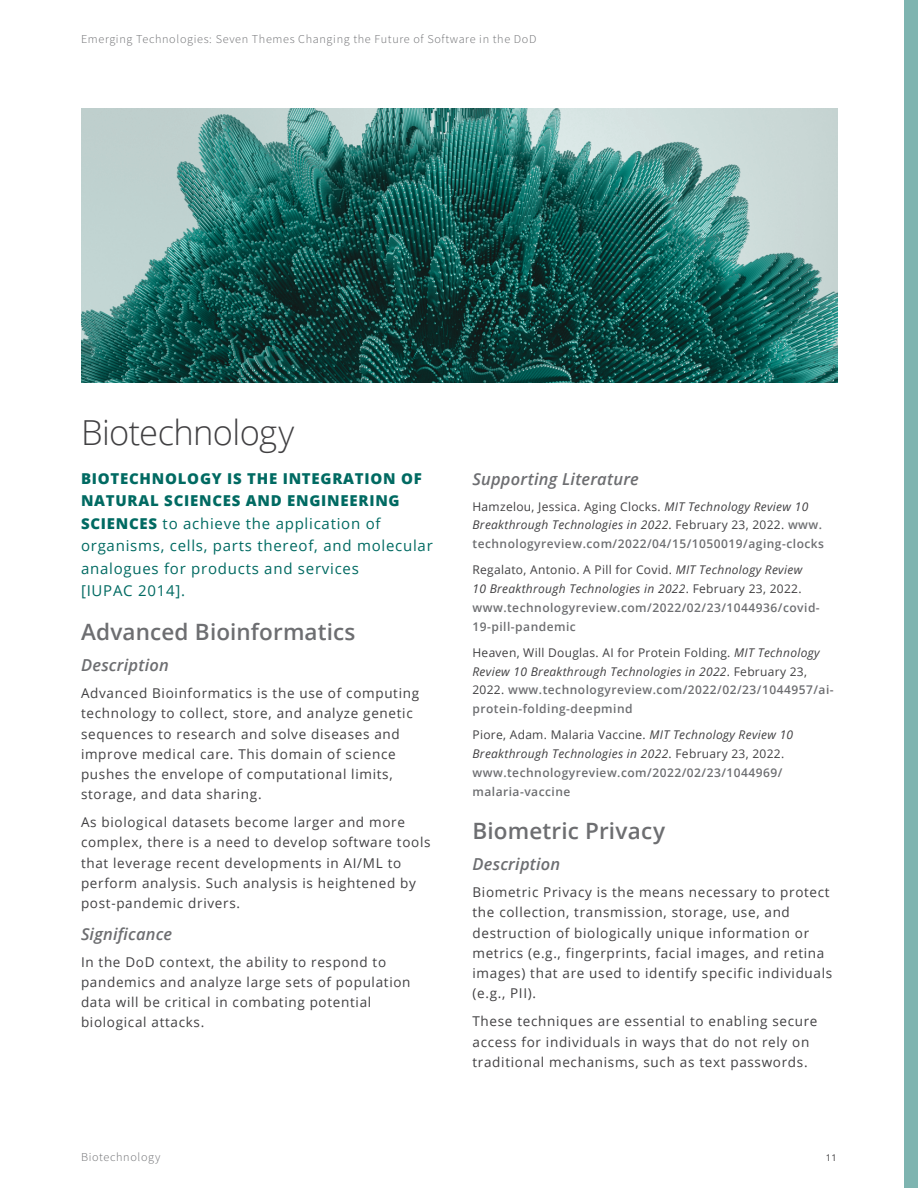
<style>
.page{position:relative;width:918px;height:1188px;background:#fff}
.page>*{position:absolute;margin:0;border:0;box-sizing:border-box;transform-origin:0 0}
.t1{font:300 34.5px "Open Sans";letter-spacing:-.02em;color:#414042}
.t2{font:600 22.5px "Open Sans";letter-spacing:.005em;color:#6d6e71}
.t3{font:italic 600 16.5px "Open Sans";letter-spacing:.01em;color:#6d6e71}
.t4{font:15px/22.5px "Open Sans";letter-spacing:.05em;color:#006a62}
.t5{font:13.5px/20.2px "Open Sans";letter-spacing:.05em;color:#414042}
.t6{font:600 12px/18.8px "Open Sans";letter-spacing:.04em;color:#6d6e71}
.t7{font:12px "Source Sans Variable";letter-spacing:.05em;color:#6d6e71}
.t8{font:9.3px "Open Sans";color:#414042}
.s1{font-weight:800}
.s2{font-weight:400;color:#414042}
.s3{font-weight:400;font-style:italic;color:#414042}
</style>
<div class="page">
<div style="left:904px;top:0;width:14px;height:1188px;background:#7eb4b0"></div>
<svg style="left:81px;top:108px;width:756px;height:275px;background:#417975"></svg>
<p class="t7" style="left:81px;top:32px;width:457px">Emerging Technologies: Seven Themes Changing the Future of Software in the DoD</p>
<h1 class="t1" style="left:81px;top:409px;width:215px">Biotechnology</h1>
<p class="t4" style="left:81px;top:467px;width:353px"><span class="s1">BIOTECHNOLOGY IS THE INTEGRATION OF NATURAL SCIENCES AND ENGINEERING SCIENCES</span> to achieve the application of organisms, cells, parts thereof, and molecular analogues for products and services<br>[IUPAC 2014].</p>
<h2 class="t2" style="left:81px;top:617px;width:276px">Advanced Bioinformatics</h2>
<p class="t3" style="left:81px;top:654px;width:89px">Description</p>
<p class="t5" style="left:81px;top:683px;width:340px">Advanced Bioinformatics is the use of computing technology to collect, store, and analyze genetic sequences to research and solve diseases and improve medical care. This domain of science pushes the envelope of computational limits, storage, and data sharing.</p>
<p class="t5" style="left:81px;top:812px;width:351px">As biological datasets become larger and more complex, there is a need to develop software tools that leverage recent developments in AI/ML to perform analysis. Such analysis is heightened by post-pandemic drivers.</p>
<p class="t3" style="left:81px;top:922px;width:93px">Significance</p>
<p class="t5" style="left:81px;top:951px;width:331px">In the DoD context, the ability to respond to pandemics and analyze large sets of population data will be critical in combating potential biological attacks.</p>
<p class="t7" style="left:81px;top:1150px;width:81px">Biotechnology</p>
<p class="t3" style="left:472px;top:468px;width:168px">Supporting Literature</p>
<p class="t6" style="left:472px;top:497px;width:353px"><span class="s2">Hamzelou, Jessica. Aging Clocks.</span> <span class="s3">MIT Technology Review 10<br>Breakthrough Technologies in 2022</span><span class="s2">. February 23, 2022.</span> www. technologyreview.com/2022/04/15/1050019/aging-clocks</p>
<p class="t6" style="left:472px;top:560px;width:349px"><span class="s2">Regalato, Antonio. A Pill for Covid.</span> <span class="s3">MIT Technology Review<br>10 Breakthrough Technologies in 2022</span><span class="s2">. February 23, 2022. </span>www.technologyreview.com/2022/02/23/1044936/covid-19-pill-pandemic</p>
<p class="t6" style="left:472px;top:643px;width:363px"><span class="s2">Heaven, Will Douglas. AI for Protein Folding.</span> <span class="s3">MIT Technology Review 10 Breakthrough Technologies in 2022</span><span class="s2">. February 23, 2022.</span> www.technologyreview.com/2022/02/23/1044957/ai&shy;protein-folding-deepmind</p>
<p class="t6" style="left:472px;top:725px;width:322px"><span class="s2">Piore, Adam. Malaria Vaccine.</span> <span class="s3">MIT Technology Review 10<br>Breakthrough Technologies in 2022</span><span class="s2">. February 23, 2022. </span>www.technologyreview.com/2022/02/23/1044969/ malaria-vaccine</p>
<h2 class="t2" style="left:472px;top:816px;width:194px">Biometric Privacy</h2>
<p class="t3" style="left:472px;top:853px;width:89px">Description</p>
<p class="t5" style="left:472px;top:882px;width:361px">Biometric Privacy is the means necessary to protect the collection, transmission, storage, use, and destruction of biologically unique information or metrics (e.g., fingerprints, facial images, and retina images) that are used to identify specific individuals (e.g., PII).</p>
<p class="t5" style="left:472px;top:1011px;width:347px">These techniques are essential to enabling secure access for individuals in ways that do not rely on traditional mechanisms, such as text passwords.</p>
<p class="t8" style="left:826px;top:1151px;width:13px">11</p>
</div>
